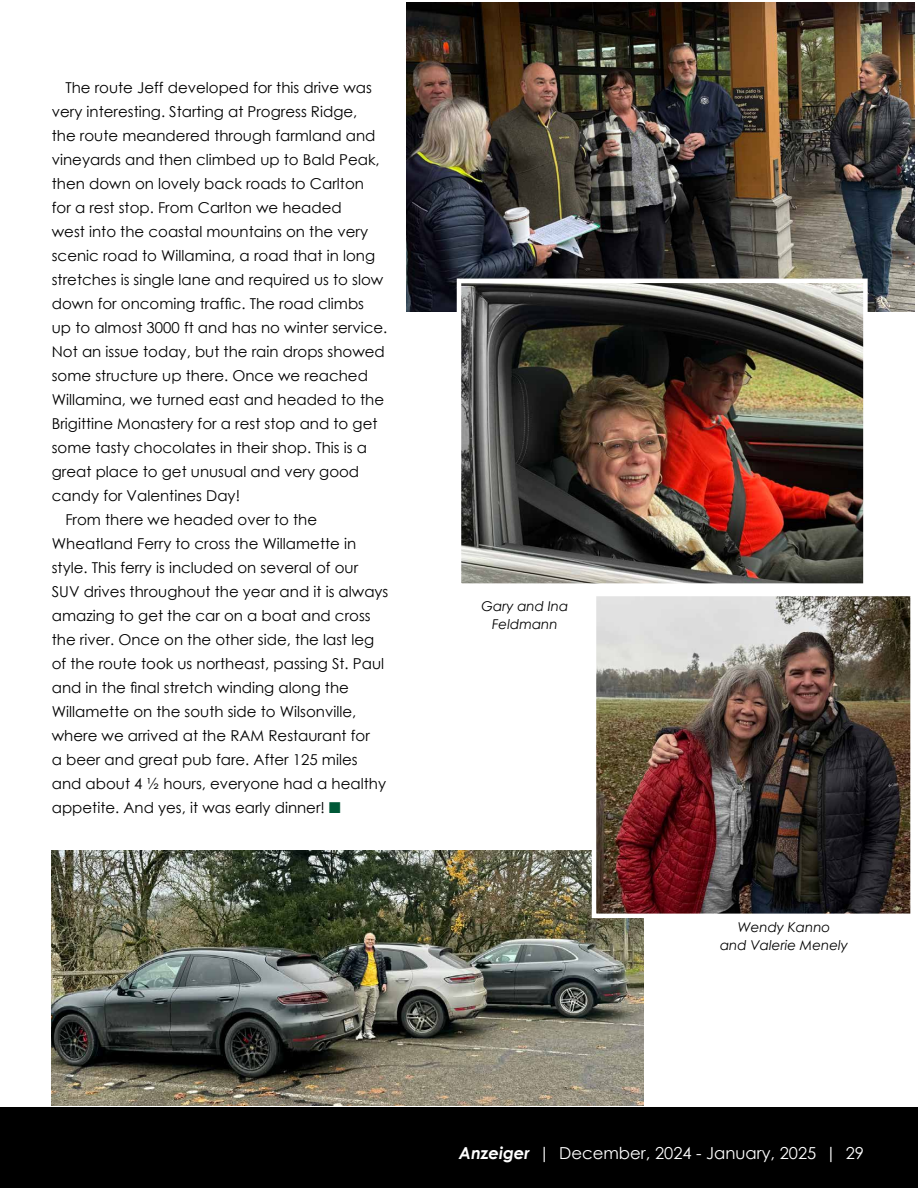
<style>
.page{position:relative;width:918px;height:1188px;background:#fff}
.page>*{position:absolute;margin:0;border:0;box-sizing:border-box;transform-origin:0 0}
.t1{font:16.5px "Century Gothic";color:#fff}
.t2{font:15px "Century Gothic";color:#000}
.t3{font:italic 13.5px/18px "Century Gothic";color:#000;text-align:center}
.s1{font-family:"Monotype Sorts";color:#005837}
.s2{font-weight:700;font-style:italic}
</style>
<div class="page">
<div style="left:0;top:1107px;width:918px;height:81px;background:#000"></div>
<img style="left:52px;top:850px;width:591px;height:255px">
<img style="left:406px;top:2px;width:508px;height:310px">
<img style="left:592px;top:596px;width:319px;height:322px">
<img style="left:457px;top:279px;width:411px;height:305px">
<p class="t2" style="left:65px;top:77px;width:308px">The route Jeff developed for this drive was</p>
<p class="t2" style="left:52px;top:101px;width:307px">very interesting. Starting at Progress Ridge,</p>
<p class="t2" style="left:52px;top:125px;width:325px">the route meandered through farmland and</p>
<p class="t2" style="left:52px;top:149px;width:329px">vineyards and then climbed up to Bald Peak,</p>
<p class="t2" style="left:52px;top:173px;width:314px">then down on lovely back roads to Carlton</p>
<p class="t2" style="left:52px;top:197px;width:292px">for a rest stop. From Carlton we headed</p>
<p class="t2" style="left:52px;top:221px;width:318px">west into the coastal mountains on the very</p>
<p class="t2" style="left:52px;top:245px;width:325px">scenic road to Willamina, a road that in long</p>
<p class="t2" style="left:52px;top:269px;width:333px">stretches is single lane and required us to slow</p>
<p class="t2" style="left:52px;top:293px;width:314px">down for oncoming traffic. The road climbs</p>
<p class="t2" style="left:52px;top:317px;width:337px">up to almost 3000 ft and has no winter service.</p>
<p class="t2" style="left:52px;top:341px;width:335px">Not an issue today, but the rain drops showed</p>
<p class="t2" style="left:52px;top:365px;width:318px">some structure up there. Once we reached</p>
<p class="t2" style="left:52px;top:389px;width:334px">Willamina, we turned east and headed to the</p>
<p class="t2" style="left:52px;top:413px;width:327px">Brigittine Monastery for a rest stop and to get</p>
<p class="t2" style="left:52px;top:437px;width:317px">some tasty chocolates in their shop. This is a</p>
<p class="t2" style="left:52px;top:461px;width:309px">great place to get unusual and very good</p>
<p class="t2" style="left:52px;top:485px;width:190px">candy for Valentines Day!</p>
<p class="t2" style="left:65px;top:509px;width:253px">From there we headed over to the</p>
<p class="t2" style="left:52px;top:533px;width:306px">Wheatland Ferry to cross the Willamette in</p>
<p class="t2" style="left:52px;top:557px;width:308px">style. This ferry is included on several of our</p>
<p class="t2" style="left:52px;top:581px;width:338px">SUV drives throughout the year and it is always</p>
<p class="t2" style="left:52px;top:605px;width:320px">amazing to get the car on a boat and cross</p>
<p class="t2" style="left:52px;top:629px;width:324px">the river. Once on the other side, the last leg</p>
<p class="t2" style="left:52px;top:653px;width:334px">of the route took us northeast, passing St. Paul</p>
<p class="t2" style="left:52px;top:677px;width:299px">and in the final stretch winding along the</p>
<p class="t2" style="left:52px;top:701px;width:306px">Willamette on the south side to Wilsonville,</p>
<p class="t2" style="left:52px;top:725px;width:320px">where we arrived at the RAM Restaurant for</p>
<p class="t2" style="left:52px;top:749px;width:307px">a beer and great pub fare. After 125 miles</p>
<p class="t2" style="left:52px;top:773px;width:336px">and about 4 ½ hours, everyone had a healthy</p>
<p class="t2" style="left:52px;top:797px;width:290px">appetite. And yes, it was early dinner! <span class="s1">n</span></p>
<p class="t3" style="left:481px;top:597px;width:88px">Gary and Ina<br>Feldmann</p>
<p class="t3" style="left:720px;top:918px;width:130px">Wendy Kanno<br>and Valerie Menely</p>
<p class="t1" style="left:459px;top:1142px;width:407px"><span class="s2">Anzeiger</span> | December, 2024 - January, 2025 | 29</p>
</div>
